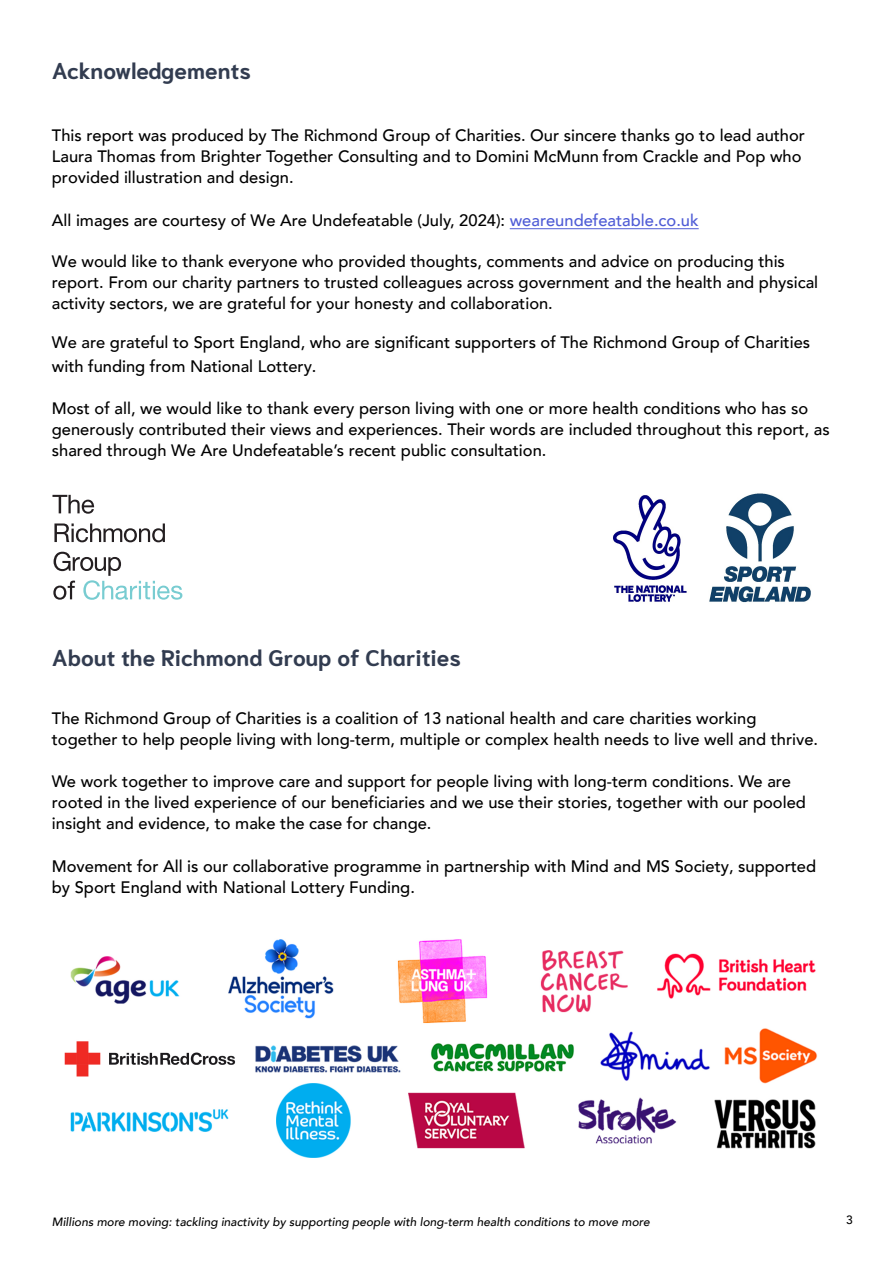
<style>
.page{position:relative;width:893px;height:1263px;background:#fff}
.page>*{position:absolute;margin:0;border:0;box-sizing:border-box;transform-origin:0 0}
.t1{font:700 22.5px "Niramit";color:#323c50}
.t2{font:500 16.5px/21px "Avenir";color:#000}
.t3{font:500 16.5px/21px "Avenir LT Pro";color:#000}
.t4{font:italic 500 12px "Avenir";color:#000}
.t5{font:500 12px "Avenir";color:#000}
.s1{font-family:"Avenir LT Pro"}
.s2{color:#4f5cd6}
</style>
<div class="page">
<hr style="left:510px;top:228px;width:189px;height:1px;background:#4f5cd6">
<svg style="left:52px;top:494px;width:131px;height:106px"></svg>
<img style="left:613px;top:493px;width:198px;height:110px">
<img style="left:64px;top:939px;width:754px;height:219px">
<h1 class="t1" style="left:52px;top:58px;width:201px">Acknowledgements</h1>
<p class="t2" style="left:52px;top:124px;width:755px">This report was produced by The Richmond Group of Charities. Our sincere thanks go to lead author<br>Laura Thomas from Brighter Together Consulting and to Domini McMunn <span class="s1">from</span> Crackle and Pop who provided illustration and design.</p>
<p class="t2" style="left:52px;top:209px;width:648px">All images are courtesy of We Are Undefeatable (July, 2024): <span class="s2">weareundefeatable.co.uk</span></p>
<p class="t2" style="left:52px;top:250px;width:768px">We would like to thank everyone who provided thoughts, comments and advice on producing this report. From our charity partners to trusted colleagues across government and the health and physical activity sectors, we are grateful for your honesty and collaboration.</p>
<p class="t3" style="left:52px;top:330px;width:760px;line-height:23.9px">We are grateful to Sport England, who are significant supporters of The Richmond Group of Charities with funding from National Lottery.</p>
<p class="t2" style="left:52px;top:397px;width:779px">Most of all, we would like to thank every person living with one or more health conditions who has so generously contributed their views and experiences. Their words are included throughout this report, as shared through We Are Undefeatable’s recent public consultation.</p>
<h1 class="t1" style="left:52px;top:645px;width:411px">About the Richmond Group of Charities</h1>
<p class="t2" style="left:52px;top:707px;width:768px">The Richmond Group of Charities is a coalition of 1<span class="s1">3</span> national health and care charities working together to help people living with long-term, multiple or complex health needs to live well and thrive.</p>
<p class="t2" style="left:52px;top:770px;width:756px">We work together to improve care and support for people living with long-term conditions. We are rooted in the lived experience of our beneficiaries and we use their stories, together with our pooled insight and evidence, to make the case for change.</p>
<p class="t3" style="left:52px;top:856px;width:766px">Movement for All is our collaborative programme in partnership with Mind and MS Society, supported by Sport England with National Lottery Funding.</p>
<p class="t4" style="left:52px;top:1215px;width:599px">Millions more moving: tackling inactivity by supporting people with long-term health conditions to move more</p>
<p class="t5" style="left:846px;top:1210px;width:8px">3</p>
</div>
